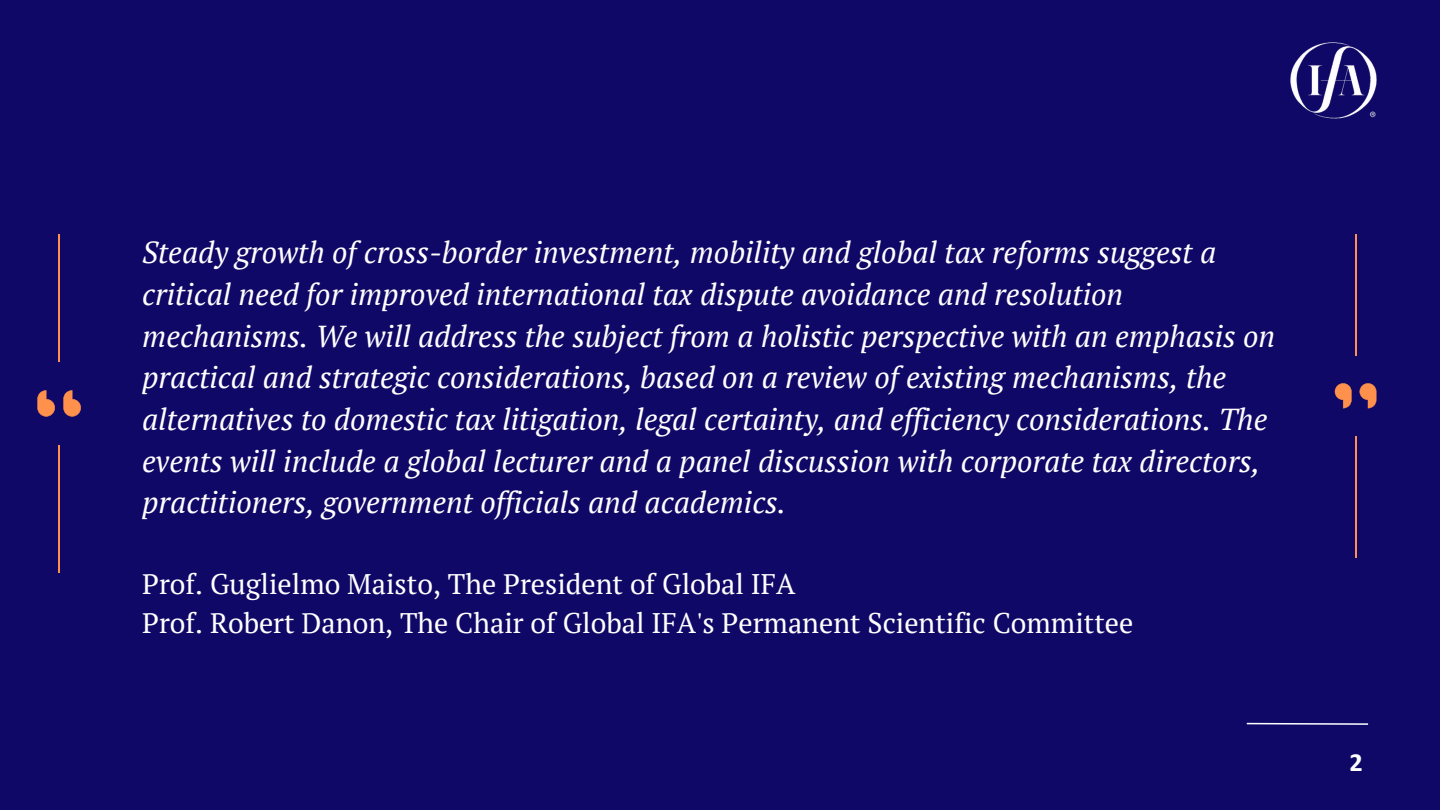
<style>
.page{position:relative;width:1440px;height:810px;background:#100866}
.page>*{position:absolute;margin:0;border:0;box-sizing:border-box;transform-origin:0 0}
.t1{font:italic 30.3px/41.7px "PT Serif";color:#fff}
.t2{font:28.3px/39.5px "PT Serif";color:#fff}
.t3{font:700 26.3px "Calibri";color:#fff}
</style>
<div class="page">
<img style="left:1290px;top:42px;width:87px;height:77px">
<svg style="left:1335px;top:383px;width:17px;height:25px"></svg>
<svg style="left:1360px;top:383px;width:16px;height:25px"></svg>
<hr style="left:1355px;top:436px;width:1px;height:122px;background:#ff914d">
<hr style="left:1355px;top:234px;width:1px;height:122px;background:#ff914d">
<svg style="left:63px;top:390px;width:18px;height:27px"></svg>
<svg style="left:37px;top:390px;width:18px;height:27px"></svg>
<hr style="left:58px;top:234px;width:2px;height:127px;background:#ff914d">
<hr style="left:58px;top:445px;width:2px;height:128px;background:#ff914d">
<svg style="left:1246px;top:722px;width:123px;height:3px"></svg>
<p class="t1" style="left:142px;top:231px;width:1135px">Steady growth of cross-border investment, mobility and global tax reforms suggest a critical need for improved international tax dispute avoidance and resolution mechanisms. We will address the subject from a holistic perspective with an emphasis on practical and strategic considerations, based on a review of existing mechanisms, the alternatives to domestic tax litigation, legal certainty, and efficiency considerations. The events will include a global lecturer and a panel discussion with corporate tax directors, practitioners, government officials and academics.</p>
<p class="t2" style="left:142px;top:564px;width:993px">Prof. Guglielmo Maisto, The President of Global IFA<br>Prof. Robert Danon, The Chair of Global IFA's Permanent Scientific Committee</p>
<h1 class="t3" style="left:1350px;top:752px;width:15px">2</h1>
</div>
